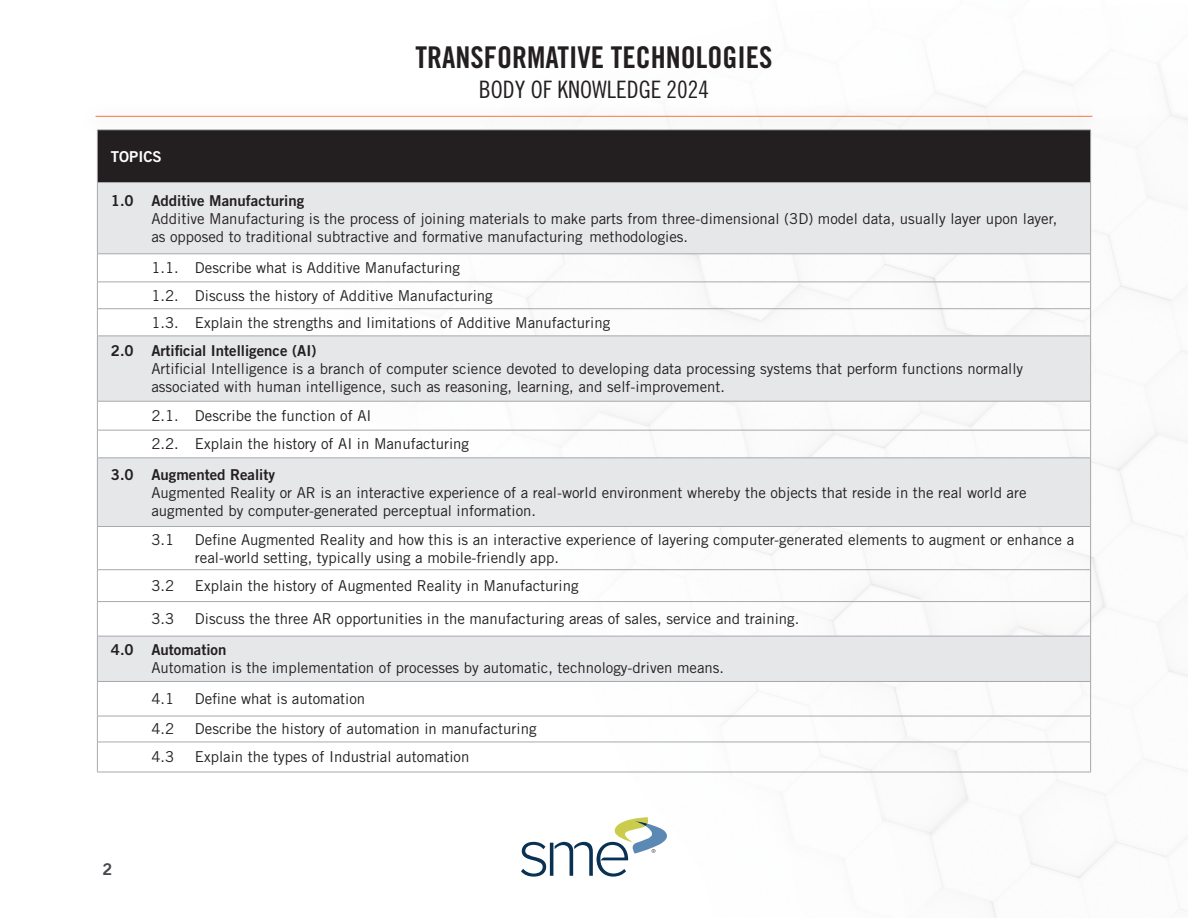
<style>
.page{position:relative;width:1188px;height:918px;background:#fff}
.page>*{position:absolute;margin:0;border:0;box-sizing:border-box;transform-origin:0 0}
.t1{font:30px "Trade Gothic LT Std Bd Cn 20";color:#231f20}
.t2{font:24px "Trade Gothic LT Std Cn 18";color:#231f20}
.t3{font:16.2px "Trade Gothic LT Std Bd 2";color:#47474c}
.section_heading_row{font:15px/18px "Trade Gothic LT Std";color:#231f20}
.standard_row{font:15px/18px "Trade Gothic LT Std";color:#231f20}
.section_heading_row-2{font:15px "Trade Gothic LT Std Bd 2";color:#231f20}
.t4{font:15px "Trade Gothic LT Std Bd 2";color:#fff}
.s1{font-family:"Trade Gothic LT Std Bd 2"}
</style>
<div class="page">
<svg style="left:521px;top:817px;width:146px;height:60px"></svg>
<div style="left:79px;top:102px;width:1024px;height:38px;background:#231f20;opacity:.52"></div>
<hr style="left:96px;top:116px;width:996px;height:1px;background:#f37843">
<div style="left:97px;top:130px;width:994px;height:53px;background:#231f20"></div>
<svg style="left:98px;top:183px;width:992px;height:498px;fill:#e6e7e9"></svg>
<hr style="left:97px;top:183px;width:1px;height:71px;background:#a8a9ad">
<hr style="left:1090px;top:183px;width:1px;height:71px;background:#a8a9ad">
<hr style="left:97px;top:282px;width:994px;height:1px;background:#a8a9ad">
<hr style="left:97px;top:308px;width:994px;height:1px;background:#a8a9ad">
<hr style="left:97px;top:336px;width:994px;height:1px;background:#a8a9ad">
<hr style="left:97px;top:401px;width:994px;height:1px;background:#a8a9ad">
<hr style="left:97px;top:526px;width:994px;height:1px;background:#a8a9ad">
<hr style="left:97px;top:569px;width:994px;height:1px;background:#a8a9ad">
<hr style="left:97px;top:601px;width:994px;height:1px;background:#a8a9ad">
<hr style="left:97px;top:636px;width:994px;height:1px;background:#a8a9ad">
<hr style="left:97px;top:681px;width:994px;height:1px;background:#a8a9ad">
<hr style="left:97px;top:716px;width:994px;height:1px;background:#a8a9ad">
<hr style="left:97px;top:742px;width:994px;height:1px;background:#a8a9ad">
<hr style="left:97px;top:772px;width:994px;height:1px;background:#a8a9ad">
<hr style="left:97px;top:130px;width:994px;height:1px;background:#a8a9ad">
<hr style="left:97px;top:130px;width:1px;height:52px;background:#a8a9ad">
<hr style="left:1090px;top:130px;width:1px;height:52px;background:#a8a9ad">
<hr style="left:97px;top:182px;width:994px;height:1px;background:#a8a9ad">
<hr style="left:97px;top:430px;width:994px;height:1px;background:#a8a9ad">
<hr style="left:97px;top:254px;width:994px;height:1px;background:#a8a9ad">
<svg style="left:97px;top:255px;width:1px;height:81px"></svg>
<svg style="left:1090px;top:255px;width:1px;height:81px"></svg>
<hr style="left:97px;top:336px;width:1px;height:65px;background:#a8a9ad">
<hr style="left:1090px;top:336px;width:1px;height:65px;background:#a8a9ad">
<svg style="left:97px;top:401px;width:1px;height:57px"></svg>
<svg style="left:1090px;top:401px;width:1px;height:57px"></svg>
<hr style="left:97px;top:458px;width:1px;height:68px;background:#a8a9ad">
<hr style="left:1090px;top:458px;width:1px;height:68px;background:#a8a9ad">
<hr style="left:97px;top:527px;width:1px;height:43px;background:#a8a9ad">
<hr style="left:1090px;top:527px;width:1px;height:43px;background:#a8a9ad">
<hr style="left:97px;top:570px;width:1px;height:31px;background:#a8a9ad">
<hr style="left:1090px;top:570px;width:1px;height:31px;background:#a8a9ad">
<hr style="left:97px;top:602px;width:1px;height:34px;background:#a8a9ad">
<hr style="left:1090px;top:602px;width:1px;height:34px;background:#a8a9ad">
<hr style="left:97px;top:636px;width:1px;height:45px;background:#a8a9ad">
<hr style="left:1090px;top:636px;width:1px;height:45px;background:#a8a9ad">
<hr style="left:97px;top:682px;width:1px;height:34px;background:#a8a9ad">
<hr style="left:1090px;top:682px;width:1px;height:34px;background:#a8a9ad">
<svg style="left:97px;top:716px;width:1px;height:26px"></svg>
<svg style="left:1090px;top:716px;width:1px;height:26px"></svg>
<hr style="left:97px;top:742px;width:1px;height:30px;background:#a8a9ad">
<hr style="left:1090px;top:742px;width:1px;height:30px;background:#a8a9ad">
<hr style="left:97px;top:458px;width:994px;height:1px;background:#a8a9ad">
<h1 class="t1" style="left:415px;top:39px;width:359px">TRANSFORMATIVE TECHNOLOGIES</h1>
<h2 class="t2" style="left:479px;top:75px;width:232px">BODY OF KNOWLEDGE 2024</h2>
<p class="t4" style="left:111px;top:147px;width:52px">TOPICS</p>
<p class="section_heading_row-2" style="left:111px;top:191px;width:195px">1.0 Additive Manufacturing</p>
<p class="section_heading_row" style="left:151px;top:209px;width:908px">Additive Manufacturing is the process of joining materials to make parts from three-dimensional (3D) model data, usually layer upon layer, as opposed to traditional subtractive and formative manufacturing methodologies.</p>
<p class="standard_row" style="left:151px;top:259px;width:310px">1.1. Describe what is Additive Manufacturing</p>
<p class="standard_row" style="left:151px;top:286px;width:343px">1.2. Discuss the history of Additive Manufacturing</p>
<p class="standard_row" style="left:151px;top:313px;width:460px">1.3. Explain the strengths and limitations of Additive Manufacturing</p>
<p class="section_heading_row-2" style="left:111px;top:341px;width:207px">2.0 Artificial Intelligence (AI)</p>
<p class="section_heading_row" style="left:151px;top:359px;width:873px">Artificial Intelligence is a branch of computer science devoted to developing data processing systems that perform functions normally associated with human intelligence, such as reasoning, learning, and self-improvement.</p>
<p class="standard_row" style="left:151px;top:407px;width:222px">2.1. Describe the function of AI</p>
<p class="standard_row" style="left:151px;top:435px;width:319px">2.2. Explain the history of AI in Manufacturing</p>
<p class="section_heading_row-2" style="left:111px;top:465px;width:166px">3.0 Augmented Reality</p>
<p class="section_heading_row" style="left:151px;top:483px;width:877px">Augmented Reality or AR is an interactive experience of a real-world environment whereby the objects that reside in the real world are augmented by computer-generated perceptual information.</p>
<p class="standard_row" style="left:151px;top:530px;width:24px">3.1</p>
<p class="standard_row" style="left:195px;top:530px;width:881px">Define Augmented Reality and how this is an interactive experience of layering computer-generated elements to augment or enhance a real-world setting, typically using a mobile-friendly app.</p>
<p class="standard_row" style="left:151px;top:577px;width:24px">3.2</p>
<p class="standard_row" style="left:195px;top:577px;width:385px">Explain the history of Augmented Reality in Manufacturing</p>
<p class="standard_row" style="left:151px;top:610px;width:24px">3.3</p>
<p class="standard_row" style="left:195px;top:610px;width:606px">Discuss the three AR opportunities in the manufacturing areas of sales, service and training.</p>
<p class="section_heading_row" style="left:151px;top:641px;width:574px;text-indent:-40px"><span class="s1">4.0 Automation<br></span>Automation is the implementation of processes by automatic, technology-driven means.</p>
<p class="standard_row" style="left:151px;top:690px;width:24px">4.1</p>
<p class="standard_row" style="left:195px;top:690px;width:172px">Define what is automation</p>
<p class="standard_row" style="left:151px;top:720px;width:24px">4.2</p>
<p class="standard_row" style="left:195px;top:720px;width:343px">Describe the history of automation in manufacturing</p>
<p class="standard_row" style="left:151px;top:748px;width:24px">4.3</p>
<p class="standard_row" style="left:195px;top:748px;width:276px">Explain the types of Industrial automation</p>
<p class="t3" style="left:102px;top:859px;width:11px">2</p>
</div>
